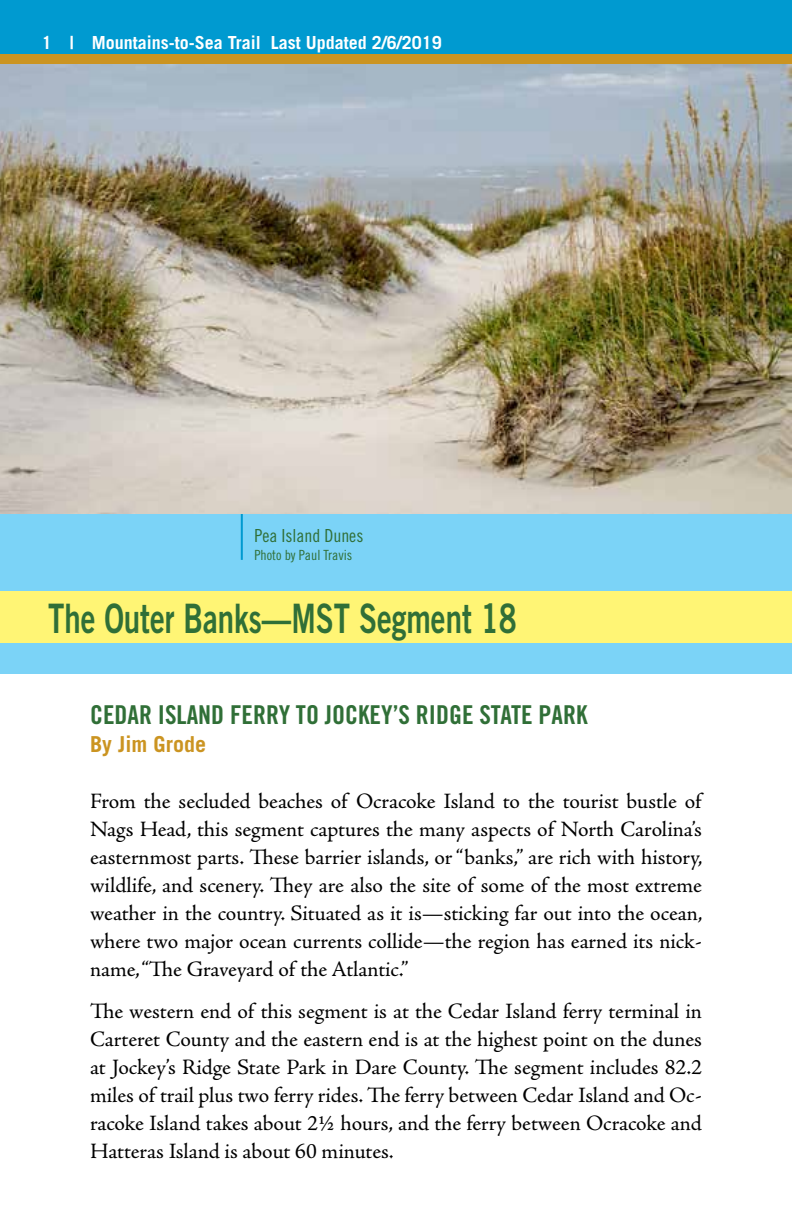
<style>
.page{position:relative;width:792px;height:1224px;background:#fff}
.page>*{position:absolute;margin:0;border:0;box-sizing:border-box;transform-origin:0 0}
.t1{font:40.6px "Trade Gothic LT Std Bd 2";color:#306f37;scale:.72 1}
.t2{font:26px "Trade Gothic LT Std Bd Cn 20";color:#306f37}
.t3{font:22px/28px "Adobe Jenson Pro";letter-spacing:-.005em;color:#000;text-align:justify}
.t4{font:700 22px "Trade Gothic LT Std";color:#cb9421}
.t5{font:700 18px "Trade Gothic LT Std";color:#fff}
.t6{font:18px "Trade Gothic LT Std Cn 18";color:#306f37}
.t7{font:14px "Trade Gothic LT Std Cn 18";color:#306f37}
</style>
<div class="page">
<div style="left:0;top:0;width:792px;height:62px;background:#009ad0"></div>
<div style="left:0;top:55px;width:792px;height:10px;background:#cb9421"></div>
<div style="left:0;top:513px;width:792px;height:160px;background:#7bd3f7"></div>
<hr style="left:241px;top:512px;width:2px;height:48px;background:#009ad0">
<div style="left:0;top:592px;width:792px;height:51px;background:#fff575"></div>
<img style="left:0;top:65px;width:792px;height:448px">
<p class="t5" style="left:42px;top:32px;width:402px">1 | Mountains-to-Sea Trail Last Updated 2/6/2019</p>
<p class="t6" style="left:254px;top:525px;width:110px">Pea Island Dunes</p>
<p class="t7" style="left:254px;top:547px;width:99px">Photo by Paul Travis</p>
<h1 class="t1" style="left:48px;top:593px;width:653px">The Outer Banks—MST Segment 18</h1>
<p class="t2" style="left:90px;top:699px;width:499px">CEDAR ISLAND FERRY TO JOCKEY’S RIDGE STATE PARK</p>
<p class="t4" style="left:90px;top:731px;width:118px">By Jim Grode</p>
<p class="t3" style="left:90px;top:788px;width:614px">From the secluded beaches of Ocracoke Island to the tourist bustle of Nags Head, this segment captures the many aspects of North Carolina’s easternmost parts. These barrier islands, or “banks,” are rich with history, wildlife, and scenery. They are also the site of some of the most extreme weather in the country. Situated as it is—sticking far out into the ocean, where two major ocean currents collide—the region has earned its nick&shy;name, “The Graveyard of the Atlantic.”</p>
<p class="t3" style="left:90px;top:998px;width:614px">The western end of this segment is at the Cedar Island ferry terminal in Carteret County and the eastern end is at the highest point on the dunes at Jockey’s Ridge State Park in Dare County. The segment includes 82.2 miles of trail plus two ferry rides. The ferry between Cedar Island and Oc&shy;racoke Island takes about 2½ hours, and the ferry between Ocracoke and Hatteras Island is about 60 minutes.</p>
</div>
